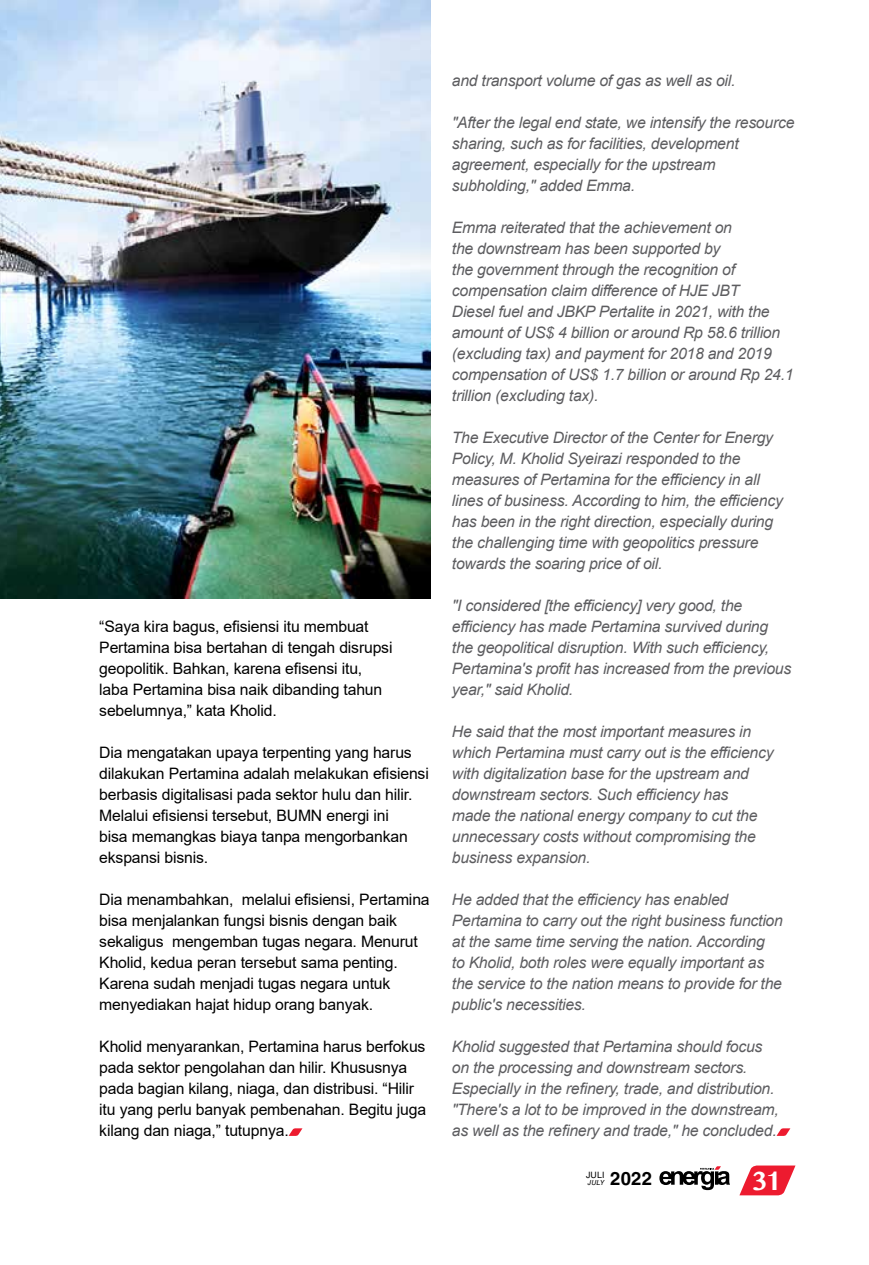
<style>
.page{position:relative;width:869px;height:1265px;background:#fff}
.page>*{position:absolute;margin:0;border:0;box-sizing:border-box;transform-origin:0 0}
.t1{font:700 26.25px "Myanmar MN";color:#fff}
.t2{font:700 18.55px "Helvetica LT Std";color:#000}
.t3{font:italic 15.75px/21px "Arial";letter-spacing:-.015em;color:#5d5d60}
.t4{font:15.75px/21px "Arial";letter-spacing:-.01em;color:#000}
.t5{font:8.75px "Helvetica LT Std";color:#000}
.t6{font:italic 7px "Helvetica LT Std";color:#000}
</style>
<div class="page">
<svg style="left:739px;top:1166px;width:56px;height:29px"></svg>
<svg style="left:659px;top:1166px;width:70px;height:24px"></svg>
<svg style="left:288px;top:1128px;width:14px;height:8px"></svg>
<svg style="left:776px;top:1128px;width:14px;height:8px"></svg>
<img style="left:0;top:0;width:430px;height:599px">
<p class="t4" style="left:99px;top:616px;width:294px">“Saya kira bagus, efisiensi itu membuat Pertamina bisa bertahan di tengah disrupsi geopolitik. Bahkan, karena efisensi itu, laba Pertamina bisa naik dibanding tahun sebelumnya,” kata Kholid.</p>
<p class="t4" style="left:99px;top:742px;width:331px">Dia mengatakan upaya terpenting yang harus dilakukan Pertamina adalah melakukan efisiensi berbasis digitalisasi pada sektor hulu dan hilir.<br>Melalui efisiensi tersebut, BUMN energi ini<br>bisa memangkas biaya tanpa mengorbankan ekspansi bisnis.</p>
<p class="t4" style="left:99px;top:889px;width:332px">Dia menambahkan, melalui efisiensi, Pertamina bisa menjalankan fungsi bisnis dengan baik sekaligus mengemban tugas negara. Menurut Kholid, kedua peran tersebut sama penting.<br>Karena sudah menjadi tugas negara untuk menyediakan hajat hidup orang banyak.</p>
<p class="t4" style="left:99px;top:1036px;width:328px">Kholid menyarankan, Pertamina harus berfokus pada sektor pengolahan dan hilir. Khususnya pada bagian kilang, niaga, dan distribusi. “Hilir itu yang perlu banyak pembenahan. Begitu juga kilang dan niaga,” tutupnya.</p>
<p class="t3" style="left:451px;top:70px;width:285px">and transport volume of gas as well as oil.</p>
<p class="t3" style="left:451px;top:112px;width:344px">"After the legal end state, we intensify the resource sharing, such as for facilities, development agreement, especially for the upstream subholding," added Emma.</p>
<p class="t3" style="left:451px;top:217px;width:343px">Emma reiterated that the achievement on<br>the downstream has been supported by<br>the government through the recognition of compensation claim difference of HJE JBT<br>Diesel fuel and JBKP Pertalite in 2021, with the amount of US$ 4 billion or around Rp 58.6 trillion (excluding tax) and payment for 2018 and 2019 compensation of US$ 1.7 billion or around Rp 24.1 trillion (excluding tax).</p>
<p class="t3" style="left:451px;top:427px;width:332px">The Executive Director of the Center for Energy Policy, M. Kholid Syeirazi responded to the measures of Pertamina for the efficiency in all lines of business. According to him, the efficiency has been in the right direction, especially during the challenging time with geopolitics pressure towards the soaring price of oil.</p>
<p class="t3" style="left:451px;top:595px;width:341px">"I considered [the efficiency] very good, the efficiency has made Pertamina survived during the geopolitical disruption. With such efficiency, Pertamina's profit has increased from the previous year," said Kholid.</p>
<p class="t3" style="left:451px;top:721px;width:323px">He said that the most important measures in which Pertamina must carry out is the efficiency with digitalization base for the upstream and downstream sectors. Such efficiency has<br>made the national energy company to cut the unnecessary costs without compromising the business expansion.</p>
<p class="t3" style="left:451px;top:889px;width:332px">He added that the efficiency has enabled Pertamina to carry out the right business function at the same time serving the nation. According<br>to Kholid, both roles were equally important as the service to the nation means to provide for the public's necessities.</p>
<p class="t3" style="left:451px;top:1036px;width:328px">Kholid suggested that Pertamina should focus on the processing and downstream sectors.<br>Especially in the refinery, trade, and distribution. "There's a lot to be improved in the downstream, as well as the refinery and trade," he concluded.</p>
<p class="t2" style="left:610px;top:1167px;width:43px">2022</p>
<h1 class="t1" style="left:750px;top:1165px;width:32px">31</h1>
<p class="t5" style="left:585px;top:1170px;width:20px">JULI</p>
<p class="t6" style="left:587px;top:1178px;width:18px">JULY</p>
</div>
